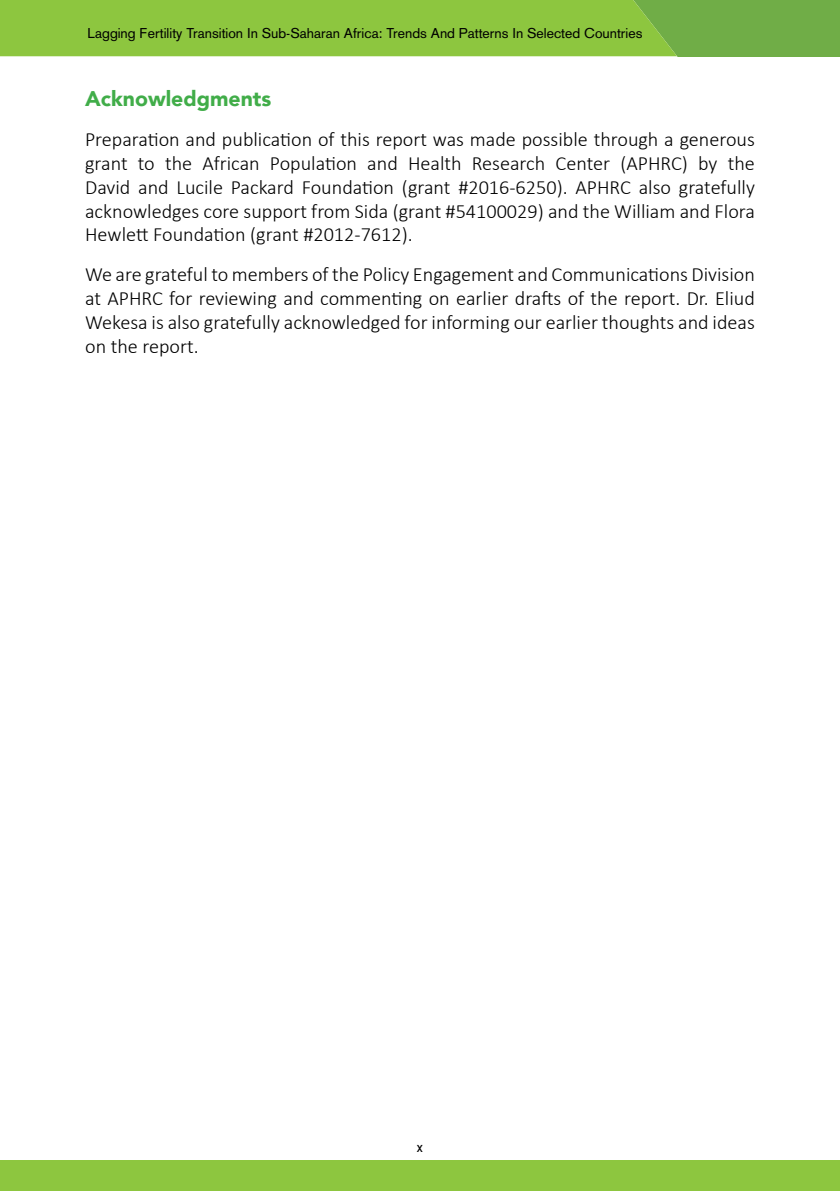
<style>
.page{position:relative;width:840px;height:1191px;background:#fff}
.page>*{position:absolute;margin:0;border:0;box-sizing:border-box;transform-origin:0 0}
.t1{font:900 21.2px "Avenir";color:#41ad49}
.t2{font:300 20.2px/23.8px "Calibri";color:#000;text-align:justify}
.t3{font:14.8px "Akzidenz Grotesk";color:#000}
.t4{font:14px "Akzidenz Grotesk";color:#000}
</style>
<div class="page">
<div style="left:597px;top:0;width:242px;height:56px;background:#70ad47"></div>
<hr style="left:839px;top:0;width:1px;height:56px;background:#70ad47">
<svg style="left:0;top:55px;width:679px;height:2px"></svg>
<div style="left:0;top:0;width:676px;height:56px;background:#8dc63f"></div>
<div style="left:0;top:1160px;width:839px;height:31px;background:#8dc63f"></div>
<hr style="left:839px;top:1160px;width:1px;height:31px;background:#8dc63f">
<p class="t4" style="left:87px;top:25px;width:556px">Lagging Fertility Transition In Sub-Saharan Africa: Trends And Patterns In Selected Countries</p>
<p class="t1" style="left:85px;top:81px;width:188px">Acknowledgments</p>
<p class="t2" style="left:85px;top:127px;width:671px">Preparation and publication of this report was made possible through a generous grant to the African Population and Health Research Center (APHRC) by the David and Lucile Packard Foundation (grant #2016-6250). APHRC also gratefully acknowledges core support from Sida (grant #54100029) and the William and Flora Hewlett Foundation (grant #2012-7612).</p>
<p class="t2" style="left:85px;top:262px;width:671px">We are grateful to members of the Policy Engagement and Communications Division at APHRC for reviewing and commenting on earlier drafts of the report. Dr. Eliud Wekesa is also gratefully acknowledged for informing our earlier thoughts and ideas on the report.</p>
<p class="t3" style="left:417px;top:1138px;width:8px">x</p>
</div>
